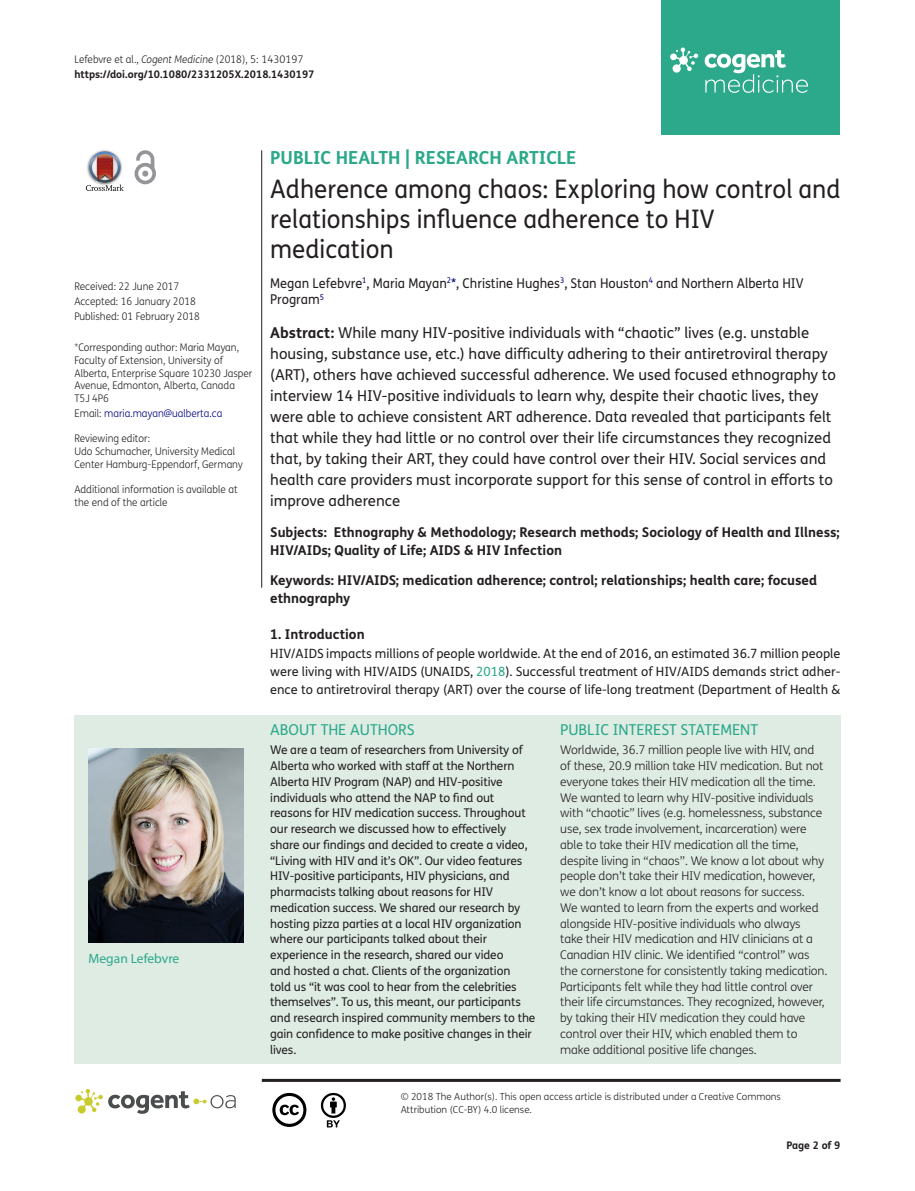
<style>
.page{position:relative;width:915px;height:1191px;background:#fff}
.page>*{position:absolute;margin:0;border:0;box-sizing:border-box;transform-origin:0 0}
.t1{font:25.5px/30px "FS Me Pro";color:#231f20;scale:.95 1}
.t2{font:700 18px "FS Me Pro";color:#2ca88a}
.t3{font:15px/21px "FS Me Pro";color:#231f20}
.t4{font:15px "FS Me Pro";color:#2ca88a}
.t5{font:700 13.5px/18px "FS Me Pro";color:#231f20}
.t6{font:13.5px/16.5px "FS Me Pro";color:#231f20;scale:.95 1}
.t7{font:13.5px "Myriad Pro";color:#2ca88a}
.t8{font:12.75px/18px "FS Me Pro";color:#231f20;text-align:justify}
.t9{font:300 12px/15.8px "FS Me Pro";letter-spacing:-.01em;color:#231f20}
.t10{font:12px/15.8px "FS Me Pro";letter-spacing:-.01em;color:#231f20}
.t11{font:300 10.5px/12.8px "FS Me Pro";color:#231f20;scale:.95 1}
.t12{font:700 10.5px/15px "FS Me Pro";color:#231f20}
.t13{font:300 10.5px "FS Me Pro";color:#000080;scale:.95 1}
.t14{font:300 9.75px/12.8px "FS Me Pro";color:#231f20}
.s1{font-weight:300}
.s2{font-weight:300;font-style:italic}
.s3{color:#231f20}
.s4{color:#000080}
.s5{font-weight:700}
.s6{color:#2ca88a}
</style>
<div class="page">
<div style="left:661px;top:0;width:179px;height:134px;background:#2ca88a"></div>
<svg style="left:670px;top:48px;width:28px;height:25px"></svg>
<svg style="left:704px;top:50px;width:103px;height:43px"></svg>
<div style="left:74px;top:715px;width:766px;height:348px;background:#deece4"></div>
<svg style="left:86px;top:151px;width:38px;height:40px"></svg>
<svg style="left:134px;top:150px;width:22px;height:34px"></svg>
<hr style="left:261px;top:150px;width:1px;height:437px;background:#231f20">
<hr style="left:262px;top:1078px;width:578px;height:3px;background:#231f20">
<svg style="left:75px;top:1089px;width:161px;height:24px"></svg>
<svg style="left:272px;top:1093px;width:34px;height:34px"></svg>
<svg style="left:321px;top:1093px;width:25px;height:34px"></svg>
<img style="left:88px;top:749px;width:156px;height:193px">
<p class="t12" style="left:74px;top:51px;width:241px"><span class="s1">Lefebvre et al.,</span> <span class="s2">Cogent Medicine</span> <span class="s1">(2018), 5: 1430197 </span>https://doi.org/10.1080/2331205X.2018.1430197</p>
<p class="t11" style="left:74px;top:279px;width:133px;line-height:14.9px">Received: 22 June 2017<br>Accepted: 16 January 2018<br>Published: 01 February 2018</p>
<p class="t11" style="left:74px;top:341px;width:189px">*Corresponding author: Maria Mayan,<br>Faculty of Extension, University of<br>Alberta, Enterprise Square 10230 Jasper<br>Avenue, Edmonton, Alberta, Canada<br>T5J 4P6</p>
<p class="t13" style="left:74px;top:406px;width:157px"><span class="s3">Email:</span> maria.mayan@ualberta.ca</p>
<p class="t11" style="left:74px;top:432px;width:179px">Reviewing editor:<br>Udo Schumacher, University Medical<br>Center Hamburg-Eppendorf, Germany</p>
<p class="t11" style="left:74px;top:483px;width:173px">Additional information is available at the end of the article</p>
<p class="t7" style="left:89px;top:950px;width:92px">Megan Lefebvre</p>
<h2 class="t2" style="left:270px;top:143px;width:307px">PUBLIC HEALTH | RESEARCH ARTICLE</h2>
<h1 class="t1" style="left:270px;top:174px;width:601px">Adherence among chaos: Exploring how control and relationships influence adherence to HIV medication</h1>
<p class="t6" style="left:270px;top:274px;width:562px">Megan Lefebvre<sup>1</sup>, Maria Mayan<sup>2</sup><span class="s4">*</span>, Christine Hughes<sup>3</sup>, Stan Houston<sup>4</sup> and Northern Alberta HIV<br>Program<sup>5</sup></p>
<p class="t3" style="left:270px;top:322px;width:567px"><span class="s5">Abstract:</span> While many HIV-positive individuals with “chaotic” lives (e.g. unstable housing, substance use, etc.) have difficulty adhering to their antiretroviral therapy (ART), others have achieved successful adherence. We used focused ethnography to interview 14 HIV-positive individuals to learn why, despite their chaotic lives, they were able to achieve consistent ART adherence. Data revealed that participants felt that while they had little or no control over their life circumstances they recognized that, by taking their ART, they could have control over their HIV. Social services and health care providers must incorporate support for this sense of control in efforts to improve adherence</p>
<p class="t5" style="left:270px;top:522px;width:571px">Subjects: Ethnography &amp; Methodology; Research methods; Sociology of Health and Illness;<br>HIV/AIDs; Quality of Life; AIDS &amp; HIV Infection</p>
<p class="t5" style="left:270px;top:571px;width:548px">Keywords: HIV/AIDS; medication adherence; control; relationships; health care; focused ethnography</p>
<p class="t5" style="left:270px;top:625px;width:96px">1. Introduction</p>
<p class="t8" style="left:270px;top:644px;width:571px">HIV/AIDS impacts millions of people worldwide. At the end of 2016, an estimated 36.7 million people were living with HIV/AIDS (UNAIDS, <span class="s6">2018</span>). Successful treatment of HIV/AIDS demands strict adher&shy;ence to antiretroviral therapy (ART) over the course of life-long treatment (Department of Health &amp;</p>
<p class="t4" style="left:270px;top:719px;width:146px">ABOUT THE AUTHORS</p>
<p class="t10" style="left:270px;top:742px;width:266px">We are a team of researchers from University of Alberta who worked with staff at the Northern Alberta HIV Program (NAP) and HIV-positive individuals who attend the NAP to find out reasons for HIV medication success. Throughout our research we discussed how to effectively share our findings and decided to create a video, “Living with HIV and it’s OK”. Our video features HIV-positive participants, HIV physicians, and pharmacists talking about reasons for HIV medication success. We shared our research by hosting pizza parties at a local HIV organization where our participants talked about their experience in the research, shared our video<br>and hosted a chat. Clients of the organization<br>told us “it was cool to hear from the celebrities themselves”. To us, this meant, our participants and research inspired community members to the gain confidence to make positive changes in their lives.</p>
<p class="t4" style="left:560px;top:719px;width:199px">PUBLIC INTEREST STATEMENT</p>
<p class="t9" style="left:560px;top:742px;width:268px">Worldwide, 36.7 million people live with HIV, and of these, 20.9 million take HIV medication. But not everyone takes their HIV medication all the time.<br>We wanted to learn why HIV-positive individuals with “chaotic” lives (e.g. homelessness, substance use, sex trade involvement, incarceration) were able to take their HIV medication all the time, despite living in “chaos”. We know a lot about why people don’t take their HIV medication, however, we don’t know a lot about reasons for success.<br>We wanted to learn from the experts and worked alongside HIV-positive individuals who always<br>take their HIV medication and HIV clinicians at a Canadian HIV clinic. We identified “control” was the cornerstone for consistently taking medication.<br>Participants felt while they had little control over their life circumstances. They recognized, however, by taking their HIV medication they could have control over their HIV, which enabled them to make additional positive life changes.</p>
<p class="t14" style="left:400px;top:1090px;width:381px">© 2018 The Author(s). This open access article is distributed under a Creative Commons<br>Attribution (CC-BY) 4.0 license.</p>
<p class="t12" style="left:786px;top:1137px;width:56px">Page 2 of 9</p>
</div>
